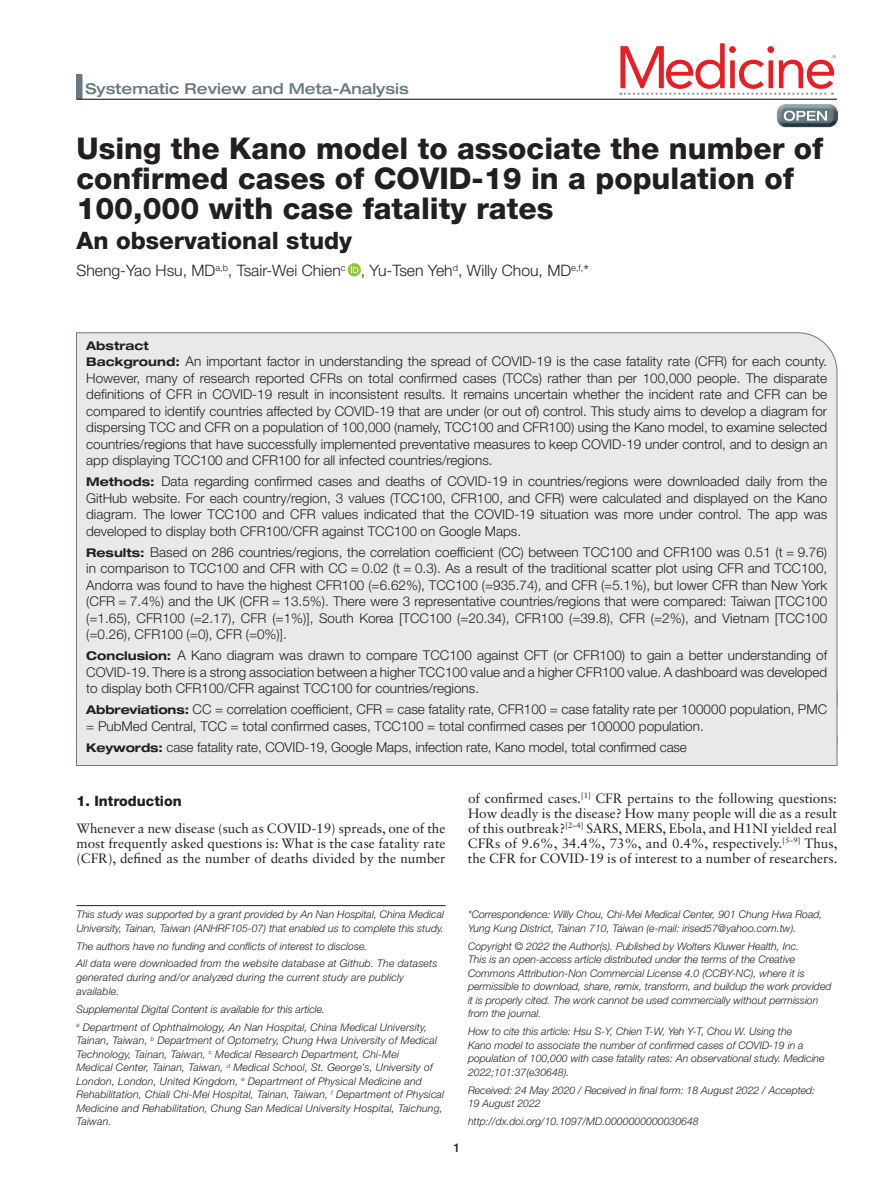
<style>
.page{position:relative;width:891px;height:1188px;background:#fff}
.page>*{position:absolute;margin:0;border:0;box-sizing:border-box;transform-origin:0 0}
.t1{font:59.4px "Avenir";letter-spacing:-.06em;color:#e71e24}
.t2{font:800 30px/30px "Helvetica Neue LT Std";color:#231f20}
.t3{font:800 24px "Helvetica Neue LT Std";color:#231f20}
.t4{font:300 15.75px "Helvetica Neue LT Std";color:#231f20}
.t5{font:500 expanded 15px "Helvetica Neue LT Std";color:#667981}
.t6{font:800 14.25px "Helvetica Neue LT Std";color:#231f20}
.t7{font:300 13.5px/16.5px "Helvetica Neue LT Std";color:#231f20;text-align:justify}
.t8{font:13.5px/15px "Sabon LT Std";color:#231f20;text-align:justify}
.t9{font:700 expanded 12px "Helvetica Neue LT Std";color:#231f20}
.t10{font:500 12px "Helvetica Neue LT Std";color:#231f20}
.t11{font:italic 300 10.5px/13.5px "Helvetica Neue LT Std";color:#231f20}
.t12{font:500 10.35px "Akzidenz Grotesk BE";color:#909295}
.s1{font-weight:700;font-stretch:expanded;font-size:12px}
</style>
<div class="page">
<div style="left:76px;top:74px;width:6px;height:25px;background:#677981"></div>
<hr style="left:76px;top:99px;width:761px;height:1px;background:#231f20">
<img style="left:776px;top:104px;width:61px;height:24px">
<svg style="left:784px;top:111px;width:43px;height:10px"></svg>
<svg style="left:620px;top:93px;width:213px;height:2px"></svg>
<div style="left:76px;top:332px;width:762px;height:375px;background:#e9e9e9"></div>
<div style="left:76px;top:691px;width:761px;height:54px;background:#e9e9e9"></div>
<div style="left:76px;top:736px;width:761px;height:30px;background:#e9e9e9"></div>
<div style="left:76px;top:736px;width:761px;height:30px;border:1px solid #677981"></div>
<div style="left:348px;top:263px;width:13px;height:13px;background:#93c73e;border-radius:50%"></div>
<svg style="left:351px;top:266px;width:7px;height:7px"></svg>
<hr style="left:76px;top:905px;width:370px;height:1px;background:#231f20">
<p class="t5" style="left:86px;top:80px;width:325px">Systematic Review and Meta-Analysis</p>
<h1 class="t1" style="left:615px;top:33px;width:223px">Medicine</h1>
<p class="t12" style="left:832px;top:52px;width:6px">®</p>
<h2 class="t2" style="left:76px;top:134px;width:748px">Using the Kano model to associate the number of confirmed cases of COVID-19 in a population of<br>100,000 with case fatality rates</h2>
<h3 class="t3" style="left:76px;top:227px;width:277px">An observational study</h3>
<p class="t4" style="left:76px;top:261px;width:514px">Sheng-Yao Hsu, MD<sup>a,b</sup>, Tsair-Wei Chien<sup>c</sup> , Yu-Tsen Yeh<sup>d</sup>, Willy Chou, MD<sup>e,f,</sup>*</p>
<p class="t9" style="left:86px;top:338px;width:64px">Abstract</p>
<p class="t7" style="left:86px;top:353px;width:743px"><span class="s1">Background:</span> An important factor in understanding the spread of COVID-19 is the case fatality rate (CFR) for each county.<br>However, many of research reported CFRs on total confirmed cases (TCCs) rather than per 100,000 people. The disparate definitions of CFR in COVID-19 result in inconsistent results. It remains uncertain whether the incident rate and CFR can be compared to identify countries affected by COVID-19 that are under (or out of) control. This study aims to develop a diagram for dispersing TCC and CFR on a population of 100,000 (namely, TCC100 and CFR100) using the Kano model, to examine selected countries/regions that have successfully implemented preventative measures to keep COVID-19 under control, and to design an app displaying TCC100 and CFR100 for all infected countries/regions.</p>
<p class="t7" style="left:86px;top:473px;width:743px"><span class="s1">Methods:</span> Data regarding confirmed cases and deaths of COVID-19 in countries/regions were downloaded daily from the GitHub website. For each country/region, 3 values (TCC100, CFR100, and CFR) were calculated and displayed on the Kano diagram. The lower TCC100 and CFR values indicated that the COVID-19 situation was more under control. The app was developed to display both CFR100/CFR against TCC100 on Google Maps.</p>
<p class="t7" style="left:86px;top:544px;width:743px"><span class="s1">Results:</span> Based on 286 countries/regions, the correlation coefficient (CC) between TCC100 and CFR100 was 0.51 (t = 9.76) in comparison to TCC100 and CFR with CC = 0.02 (t = 0.3). As a result of the traditional scatter plot using CFR and TCC100, Andorra was found to have the highest CFR100 (=6.62%), TCC100 (=935.74), and CFR (=5.1%), but lower CFR than New York (CFR = 7.4%) and the UK (CFR = 13.5%). There were 3 representative countries/regions that were compared: Taiwan [TCC100 (=1.65), CFR100 (=2.17), CFR (=1%)], South Korea [TCC100 (=20.34), CFR100 (=39.8), CFR (=2%), and Vietnam [TCC100 (=0.26), CFR100 (=0), CFR (=0%)].</p>
<p class="t7" style="left:86px;top:647px;width:743px"><span class="s1">Conclusion:</span> A Kano diagram was drawn to compare TCC100 against CFT (or CFR100) to gain a better understanding of COVID-19. There is a strong association between a higher TCC100 value and a higher CFR100 value. A dashboard was developed to display both CFR100/CFR against TCC100 for countries/regions.</p>
<p class="t7" style="left:86px;top:701px;width:742px"><span class="s1">Abbreviations:</span> CC = correlation coefficient, CFR = case fatality rate, CFR100 = case fatality rate per 100000 population, PMC = PubMed Central, TCC = total confirmed cases, TCC100 = total confirmed cases per 100000 population.</p>
<p class="t7" style="left:86px;top:739px;width:602px"><span class="s1">Keywords:</span> case fatality rate, COVID-19, Google Maps, infection rate, Kano model, total confirmed case</p>
<p class="t6" style="left:76px;top:792px;width:107px">1. Introduction</p>
<p class="t8" style="left:76px;top:821px;width:371px">Whenever a new disease (such as COVID-19) spreads, one of the most frequently asked questions is: What is the case fatality rate (CFR), defined as the number of deaths divided by the number</p>
<p class="t8" style="left:468px;top:791px;width:371px">of confirmed cases.<sup>[1]</sup> CFR pertains to the following questions:<br>How deadly is the disease? How many people will die as a result of this outbreak?<sup>[2–4]</sup> SARS, MERS, Ebola, and H1NI yielded real CFRs of 9.6%, 34.4%, 73%, and 0.4%, respectively.<sup>[5–9]</sup> Thus, the CFR for COVID-19 is of interest to a number of researchers.</p>
<p class="t11" style="left:76px;top:907px;width:369px">This study was supported by a grant provided by An Nan Hospital, China Medical<br>University, Tainan, Taiwan (ANHRF105-07) that enabled us to complete this study.</p>
<p class="t11" style="left:76px;top:937px;width:363px;line-height:18px">The authors have no funding and conflicts of interest to disclose.<br>All data were downloaded from the website database at Github. The datasets</p>
<p class="t11" style="left:76px;top:970px;width:329px">generated during and/or analyzed during the current study are publicly available.</p>
<p class="t11" style="left:76px;top:1000px;width:352px;line-height:18px">Supplemental Digital Content is available for this article.<br><sup>a</sup> Department of Ophthalmology, An Nan Hospital, China Medical University,</p>
<p class="t11" style="left:77px;top:1033px;width:369px">Tainan, Taiwan, <sup>b</sup> Department of Optometry, Chung Hwa University of Medical Technology, Tainan, Taiwan, <sup>c</sup> Medical Research Department, Chi-Mei<br>Medical Center, Tainan, Taiwan, <sup>d</sup> Medical School, St. George’s, University of London, London, United Kingdom, <sup>e</sup> Department of Physical Medicine and Rehabilitation, Chiali Chi-Mei Hospital, Tainan, Taiwan, <sup>f</sup> Department of Physical Medicine and Rehabilitation, Chung San Medical University Hospital, Taichung, Taiwan.</p>
<p class="t10" style="left:453px;top:1140px;width:8px">1</p>
<p class="t11" style="left:468px;top:907px;width:356px">*Correspondence: Willy Chou, Chi-Mei Medical Center, 901 Chung Hwa Road,<br>Yung Kung District, Tainan 710, Taiwan (e-mail: irised57@yahoo.com.tw).</p>
<p class="t11" style="left:468px;top:939px;width:365px">Copyright © 2022 the Author(s). Published by Wolters Kluwer Health, Inc.<br>This is an open-access article distributed under the terms of the Creative Commons Attribution-Non Commercial License 4.0 (CCBY-NC), where it is permissible to download, share, remix, transform, and buildup the work provided it is properly cited. The work cannot be used commercially without permission from the journal.</p>
<p class="t11" style="left:468px;top:1024px;width:358px">How to cite this article: Hsu S-Y, Chien T-W, Yeh Y-T, Chou W. Using the<br>Kano model to associate the number of confirmed cases of COVID-19 in a population of 100,000 with case fatality rates: An observational study. Medicine 2022;101:37(e30648).</p>
<p class="t11" style="left:468px;top:1083px;width:349px">Received: 24 May 2020 / Received in final form: 18 August 2022 / Accepted:<br>19 August 2022</p>
<p class="t11" style="left:468px;top:1114px;width:232px">http://dx.doi.org/10.1097/MD.0000000000030648</p>
</div>
